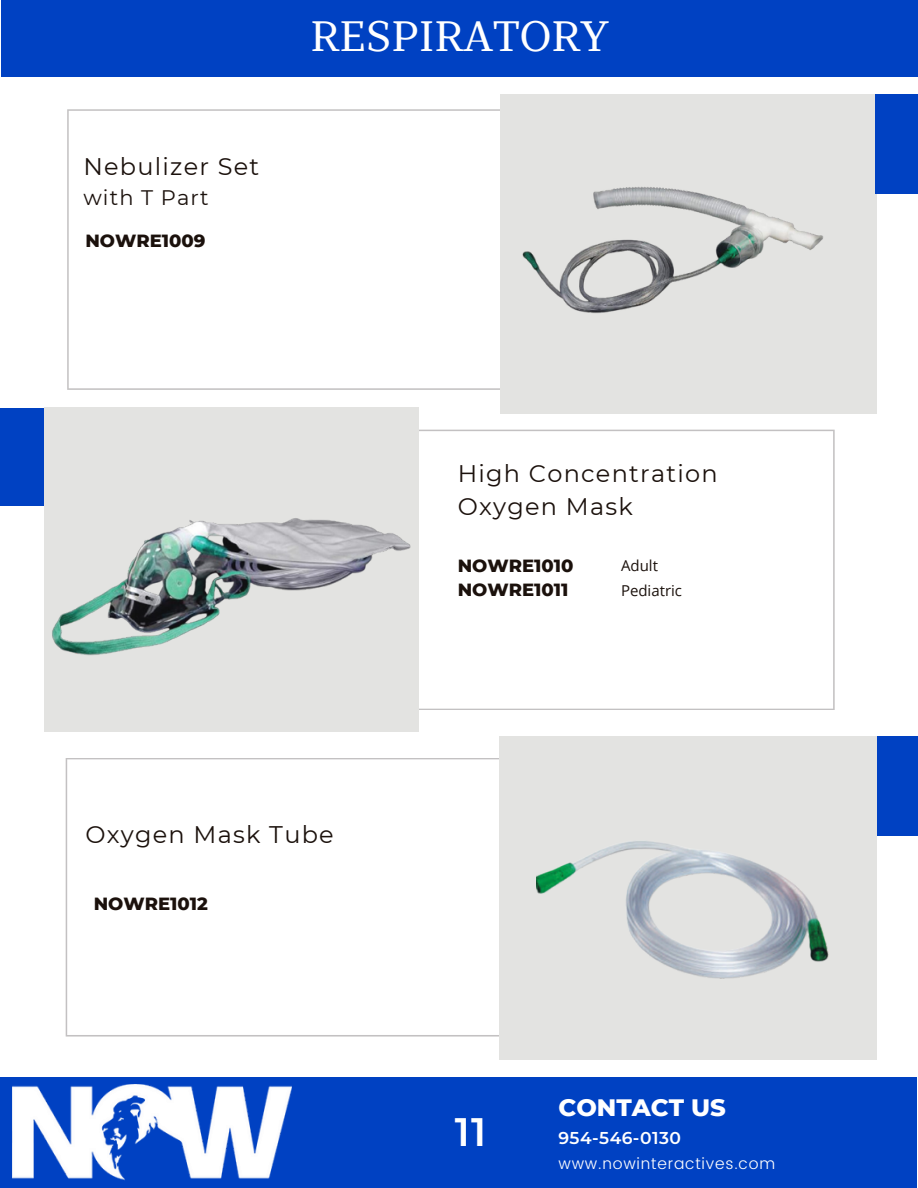
<style>
.page{position:relative;width:918px;height:1188px;background:#fff}
.page>*{position:absolute;margin:0;border:0;box-sizing:border-box;transform-origin:0 0}
.t1{font:42.3px "TT Bells";color:#fff}
.t2{font:600 39.6px "Montserrat";color:#fff}
.t3{font:800 24.3px "Montserrat";color:#fff}
.t4{font:24px "Montserrat";letter-spacing:.05em;color:#1b110c}
.t5{font:21px "Montserrat";letter-spacing:.05em;color:#1b110c}
.t6{font:800 18px "Montserrat";color:#1b110c}
.t7{font:600 17.1px "Montserrat";letter-spacing:.025em;color:#fff}
.t8{font:300 15.75px "Poppins";letter-spacing:.05em;color:#fff}
.t9{font:15px "Open Sans";color:#1b110c}
</style>
<div class="page">
<svg style="left:67px;top:109px;width:434px;height:281px"></svg>
<div style="left:501px;top:95px;width:376px;height:319px;background:#e3e3e1"></div>
<svg style="left:418px;top:430px;width:417px;height:280px"></svg>
<div style="left:0;top:408px;width:44px;height:97px;background:#0041c2"></div>
<svg style="left:66px;top:758px;width:433px;height:279px"></svg>
<div style="left:0;top:1078px;width:917px;height:110px;background:#0041c2"></div>
<div style="left:44px;top:408px;width:374px;height:324px;background:#e3e3e1"></div>
<div style="left:875px;top:736px;width:43px;height:99px;background:#0041c2"></div>
<div style="left:499px;top:736px;width:378px;height:324px;background:#e3e3e1"></div>
<div style="left:1px;top:0;width:917px;height:77px;background:#0041c2"></div>
<div style="left:875px;top:95px;width:43px;height:99px;background:#0041c2"></div>
<img style="left:12px;top:1085px;width:279px;height:96px">
<img style="left:536px;top:841px;width:293px;height:138px">
<img style="left:39px;top:505px;width:372px;height:151px">
<img style="left:522px;top:186px;width:302px;height:128px">
<p class="t4" style="left:83px;top:152px;width:177px">Nebulizer Set</p>
<p class="t5" style="left:83px;top:185px;width:127px">with T Part</p>
<p class="t6" style="left:85px;top:229px;width:122px">NOWRE1009</p>
<p class="t1" style="left:310px;top:10px;width:300px">RESPIRATORY</p>
<p class="t4" style="left:458px;top:459px;width:261px">High Concentration</p>
<p class="t4" style="left:458px;top:492px;width:177px">Oxygen Mask</p>
<p class="t6" style="left:458px;top:554px;width:117px">NOWRE1010</p>
<p class="t6" style="left:458px;top:579px;width:112px">NOWRE1011</p>
<p class="t9" style="left:621px;top:555px;width:38px">Adult</p>
<p class="t9" style="left:621px;top:580px;width:63px">Pediatric</p>
<p class="t4" style="left:85px;top:819px;width:250px">Oxygen Mask Tube</p>
<p class="t6" style="left:94px;top:893px;width:116px">NOWRE1012</p>
<p class="t2" style="left:455px;top:1108px;width:33px">11</p>
<p class="t3" style="left:558px;top:1092px;width:169px">CONTACT US</p>
<p class="t7" style="left:558px;top:1128px;width:124px">954-546-0130</p>
<p class="t8" style="left:558px;top:1154px;width:218px">www.nowinteractives.com</p>
</div>
